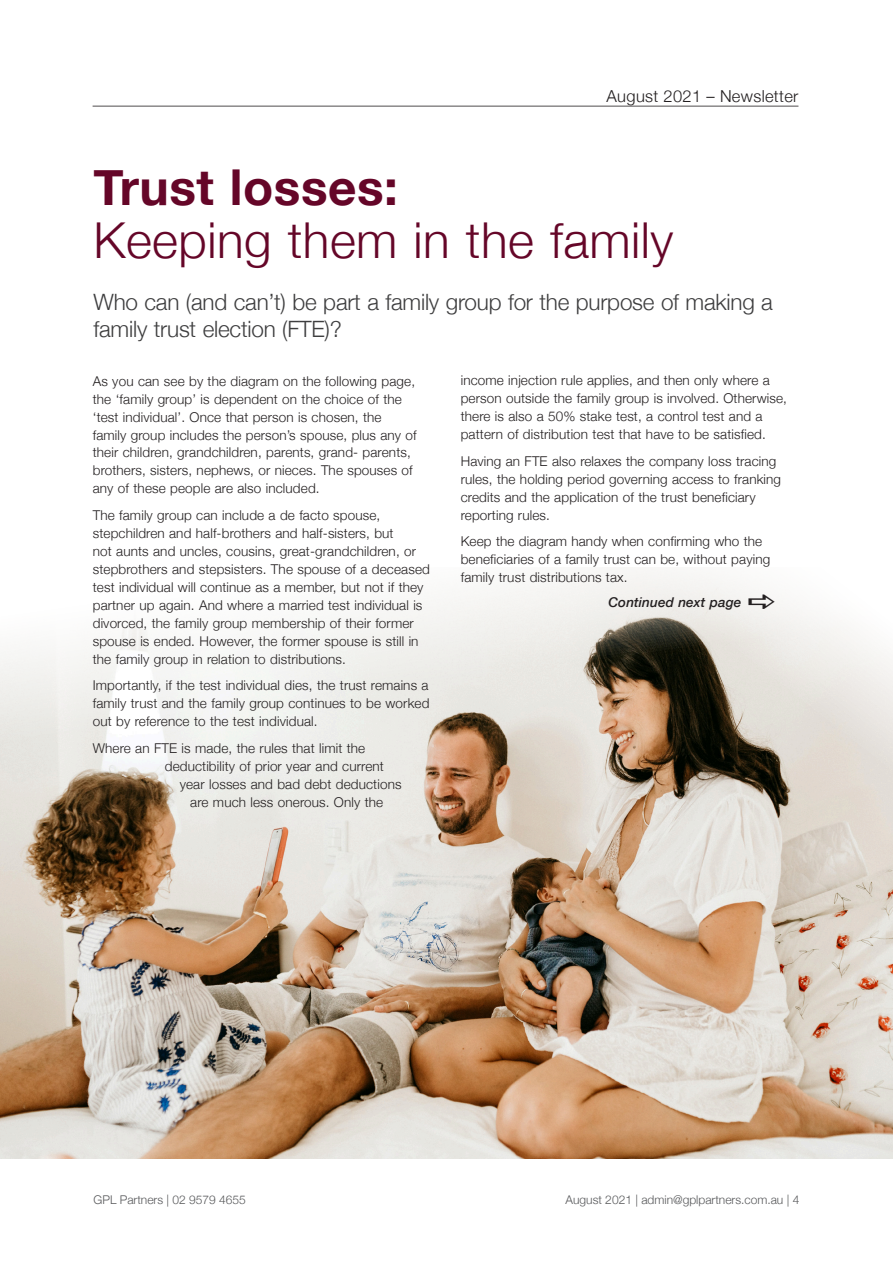
<style>
.page{position:relative;width:893px;height:1263px;background:#fff}
.page>*{position:absolute;margin:0;border:0;box-sizing:border-box;transform-origin:0 0}
.t1{font:300 49.5px "Helvetica Neue";letter-spacing:.01em;color:#650628}
.t2{font:700 49.5px "Helvetica Neue";letter-spacing:.01em;color:#650628}
.t3{font:300 22.5px/27px "Helvetica Neue";letter-spacing:-.01em;color:#3e3e3f}
.t4{font:300 16.5px "Helvetica Neue";letter-spacing:.02em;color:#231f20}
.t5{font:300 13.5px/18px "Helvetica Neue";letter-spacing:.01em;color:#231f20}
.t6{font:italic 500 13.5px "Helvetica Neue";letter-spacing:.01em;color:#231f20}
.t7{font:300 12px "Helvetica Neue";color:#57585a}
</style>
<div class="page">
<hr style="left:93px;top:106px;width:705px;height:1px;background:#231f20">
<img style="left:0;top:568px;width:893px;height:590px">
<svg style="left:770px;top:1129px;width:26px;height:14px"></svg>
<svg style="left:748px;top:595px;width:27px;height:14px"></svg>
<p class="t4" style="left:607px;top:83px;width:193px">August 2021 – Newsletter</p>
<h1 class="t2" style="left:94px;top:149px;width:306px">Trust losses:</h1>
<h1 class="t1" style="left:94px;top:200px;width:581px">Keeping them in the family</h1>
<h2 class="t3" style="left:94px;top:287px;width:681px">Who can (and can’t) be part a family group for the purpose of making a family trust election (FTE)?</h2>
<p class="t5" style="left:93px;top:371px;width:325px">As you can see by the diagram on the following page, the ‘family group’ is dependent on the choice of the ‘test individual’. Once that person is chosen, the family group includes the person’s spouse, plus any of their children, grandchildren, parents, grand- parents, brothers, sisters, nephews, or nieces. The spouses of any of these people are also included.</p>
<p class="t5" style="left:93px;top:505px;width:339px">The family group can include a de facto spouse, stepchildren and half-brothers and half-sisters, but<br>not aunts and uncles, cousins, great-grandchildren, or stepbrothers and stepsisters. The spouse of a deceased test individual will continue as a member, but not if they partner up again. And where a married test individual is divorced, the family group membership of their former spouse is ended. However, the former spouse is still in the family group in relation to distributions.</p>
<p class="t5" style="left:93px;top:676px;width:338px;text-align:justify">Importantly, if the test individual dies, the trust remains a family trust and the family group continues to be worked out by reference to the test individual.</p>
<p class="t5" style="left:93px;top:738px;width:274px">Where an FTE is made, the rules that limit the</p>
<p class="t5" style="left:165px;top:756px;width:221px">deductibility of prior year and current</p>
<p class="t5" style="left:180px;top:774px;width:223px">year losses and bad debt deductions</p>
<p class="t5" style="left:190px;top:792px;width:194px">are much less onerous. Only the</p>
<p class="t5" style="left:461px;top:371px;width:328px">income injection rule applies, and then only where a person outside the family group is involved. Otherwise, there is also a 50% stake test, a control test and a pattern of distribution test that have to be satisfied.</p>
<p class="t5" style="left:461px;top:451px;width:322px">Having an FTE also relaxes the company loss tracing rules, the holding period governing access to franking credits and the application of the trust beneficiary reporting rules.</p>
<p class="t5" style="left:461px;top:532px;width:311px">Keep the diagram handy when confirming who the beneficiaries of a family trust can be, without paying family trust distributions tax.</p>
<p class="t6" style="left:608px;top:591px;width:134px">Continued next page</p>
<p class="t7" style="left:94px;top:1190px;width:154px">GPL Partners | 02 9579 4655</p>
<p class="t7" style="left:565px;top:1190px;width:235px">August 2021 | admin@gplpartners.com.au | 4</p>
</div>
